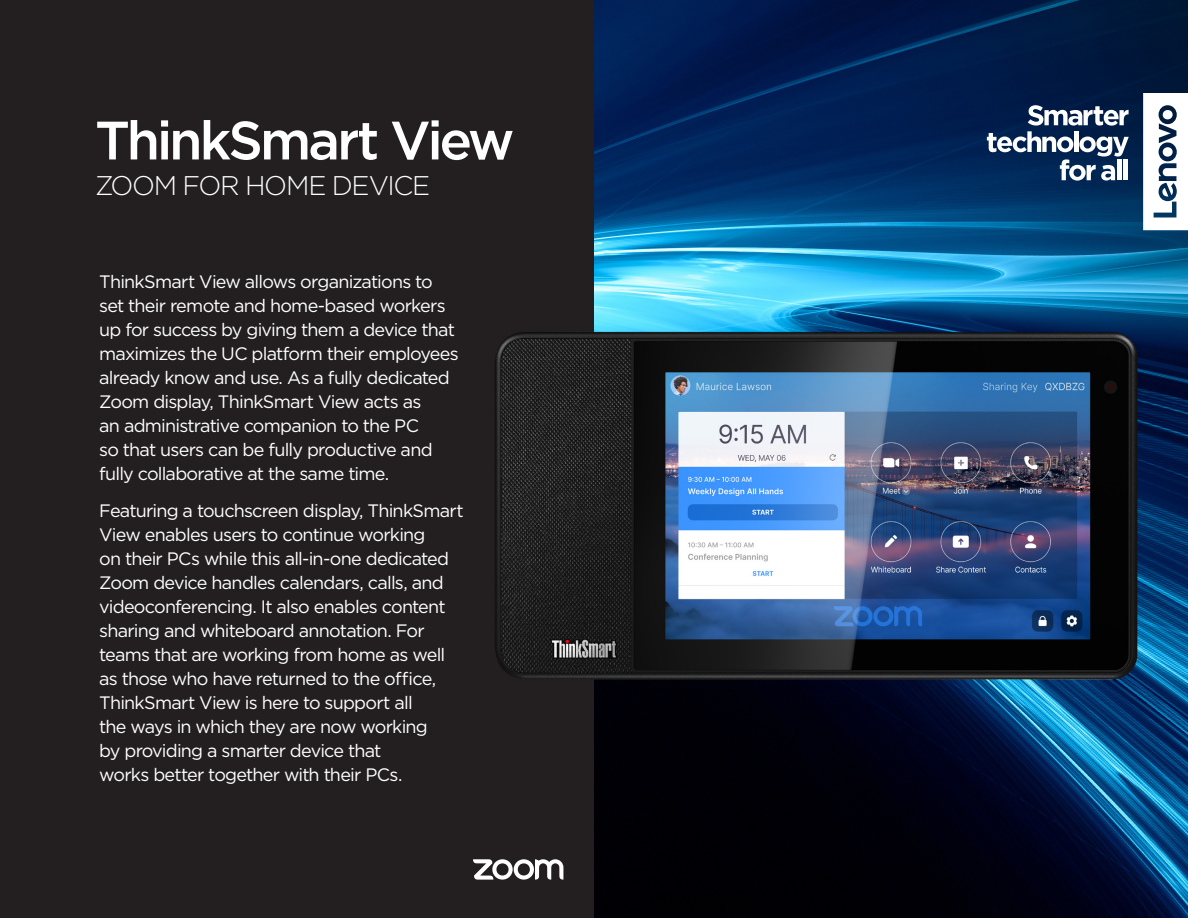
<style>
.page{position:relative;width:1188px;height:918px;background:#fff}
.page>*{position:absolute;margin:0;border:0;box-sizing:border-box;transform-origin:0 0}
.t1{font:500 54px "Gotham";letter-spacing:-.055em;color:#fff}
.t2{font:300 27px "Gotham";letter-spacing:-.045em;color:#fff}
.t3{font:18px/24px "Gotham";letter-spacing:-.045em;color:#fff}
</style>
<div class="page">
<div style="left:0;top:0;width:594px;height:918px;background:#231f20"></div>
<img style="left:594px;top:0;width:594px;height:918px">
<svg style="left:987px;top:105px;width:142px;height:76px"></svg>
<hr style="left:1117px;top:160px;width:4px;height:20px;background:#fff">
<hr style="left:1123px;top:160px;width:4px;height:20px;background:#fff">
<svg style="left:1143px;top:93px;width:45px;height:124px"></svg>
<img style="left:495px;top:217px;width:693px;height:577px">
<svg style="left:473px;top:859px;width:90px;height:21px"></svg>
<h1 class="t1" style="left:95px;top:105px;width:421px">ThinkSmart View</h1>
<h2 class="t2" style="left:95px;top:169px;width:337px">ZOOM FOR HOME DEVICE</h2>
<p class="t3" style="left:99px;top:269px;width:361px">ThinkSmart View allows organizations to set their remote and home-based workers up for success by giving them a device that maximizes the UC platform their employees already know and use. As a fully dedicated Zoom display, ThinkSmart View acts as<br>an administrative companion to the PC<br>so that users can be fully productive and fully collaborative at the same time.</p>
<p class="t3" style="left:99px;top:498px;width:366px">Featuring a touchscreen display, ThinkSmart View enables users to continue working<br>on their PCs while this all-in-one dedicated Zoom device handles calendars, calls, and videoconferencing. It also enables content sharing and whiteboard annotation. For teams that are working from home as well as those who have returned to the office, ThinkSmart View is here to support all<br>the ways in which they are now working<br>by providing a smarter device that<br>works better together with their PCs.</p>
</div>
